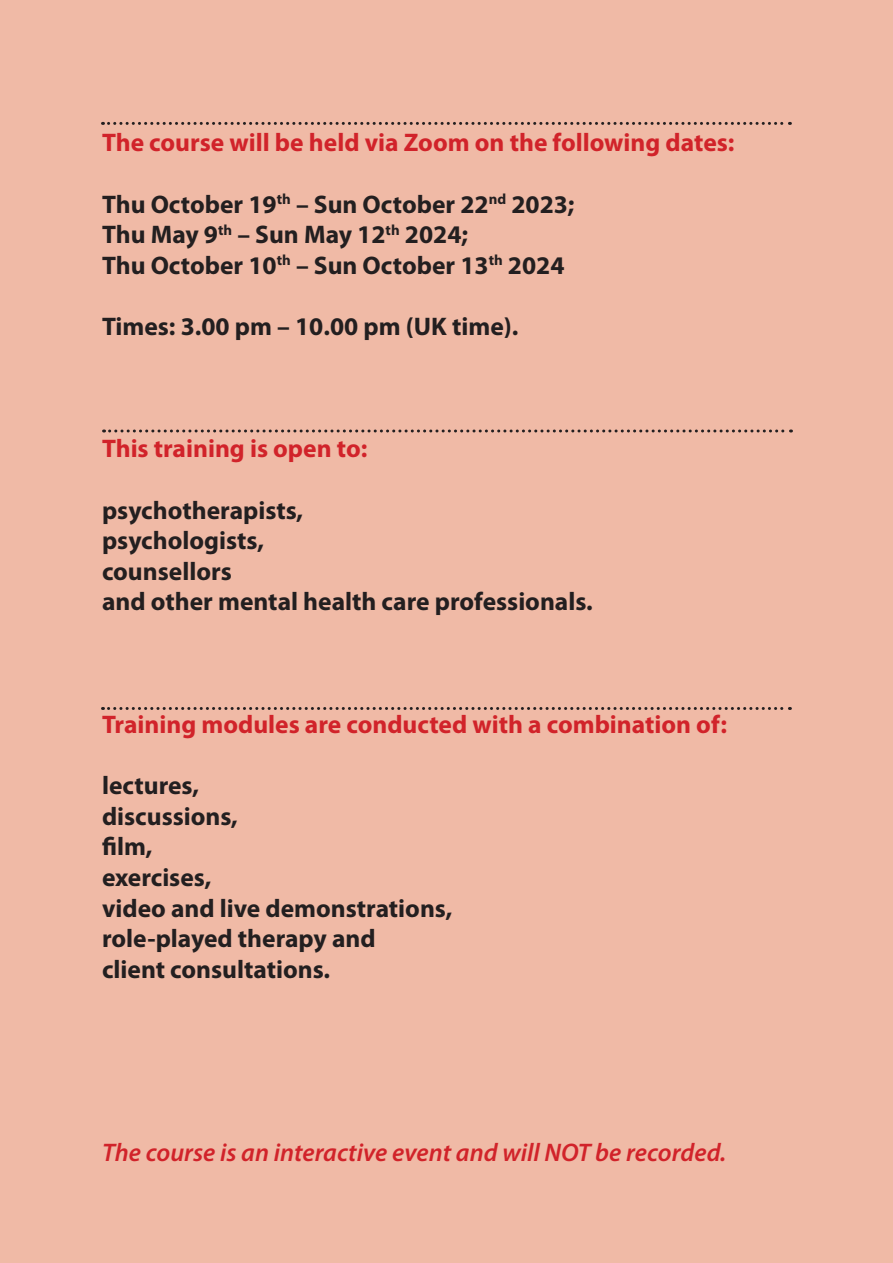
<style>
.page{position:relative;width:893px;height:1263px;background:#f0baa6}
.page>*{position:absolute;margin:0;border:0;box-sizing:border-box;transform-origin:0 0}
.t1{font:700 25.5px "Myriad Pro";color:#231f20}
.t2{font:700 25.5px "Myriad Pro";color:#d1232a}
.t3{font:italic 600 25.5px "Myriad Pro";color:#d1232a}
</style>
<div class="page">
<svg style="left:109px;top:122px;width:681px;height:3px"></svg>
<svg style="left:104px;top:429px;width:687px;height:3px"></svg>
<svg style="left:109px;top:707px;width:681px;height:3px"></svg>
<p class="t2" style="left:102px;top:126px;width:634px">The course will be held via Zoom on the following dates:</p>
<p class="t1" style="left:102px;top:187px;width:474px">Thu October 19<sup>th</sup> – Sun October 22<sup>nd</sup> 2023;</p>
<p class="t1" style="left:102px;top:218px;width:368px">Thu May 9<sup>th</sup> – Sun May 12<sup>th</sup> 2024;</p>
<p class="t1" style="left:102px;top:249px;width:464px">Thu October 10<sup>th</sup> – Sun October 13<sup>th</sup> 2024</p>
<p class="t1" style="left:102px;top:310px;width:418px">Times: 3.00 pm – 10.00 pm (UK time).</p>
<p class="t2" style="left:102px;top:432px;width:267px">This training is open to:</p>
<p class="t1" style="left:102px;top:493px;width:203px">psychotherapists,</p>
<p class="t1" style="left:102px;top:524px;width:164px">psychologists,</p>
<p class="t1" style="left:102px;top:555px;width:131px">counsellors</p>
<p class="t1" style="left:102px;top:585px;width:492px">and other mental health care professionals.</p>
<p class="t2" style="left:102px;top:708px;width:626px">Training modules are conducted with a combination of:</p>
<p class="t1" style="left:102px;top:769px;width:99px">lectures,</p>
<p class="t1" style="left:102px;top:799px;width:137px">discussions,</p>
<p class="t1" style="left:102px;top:830px;width:52px">film,</p>
<p class="t1" style="left:102px;top:861px;width:111px">exercises,</p>
<p class="t1" style="left:102px;top:891px;width:352px">video and live demonstrations,</p>
<p class="t1" style="left:102px;top:922px;width:275px">role-played therapy and</p>
<p class="t1" style="left:102px;top:952px;width:230px">client consultations.</p>
<p class="t3" style="left:102px;top:1136px;width:626px">The course is an interactive event and will NOT be recorded.</p>
</div>
